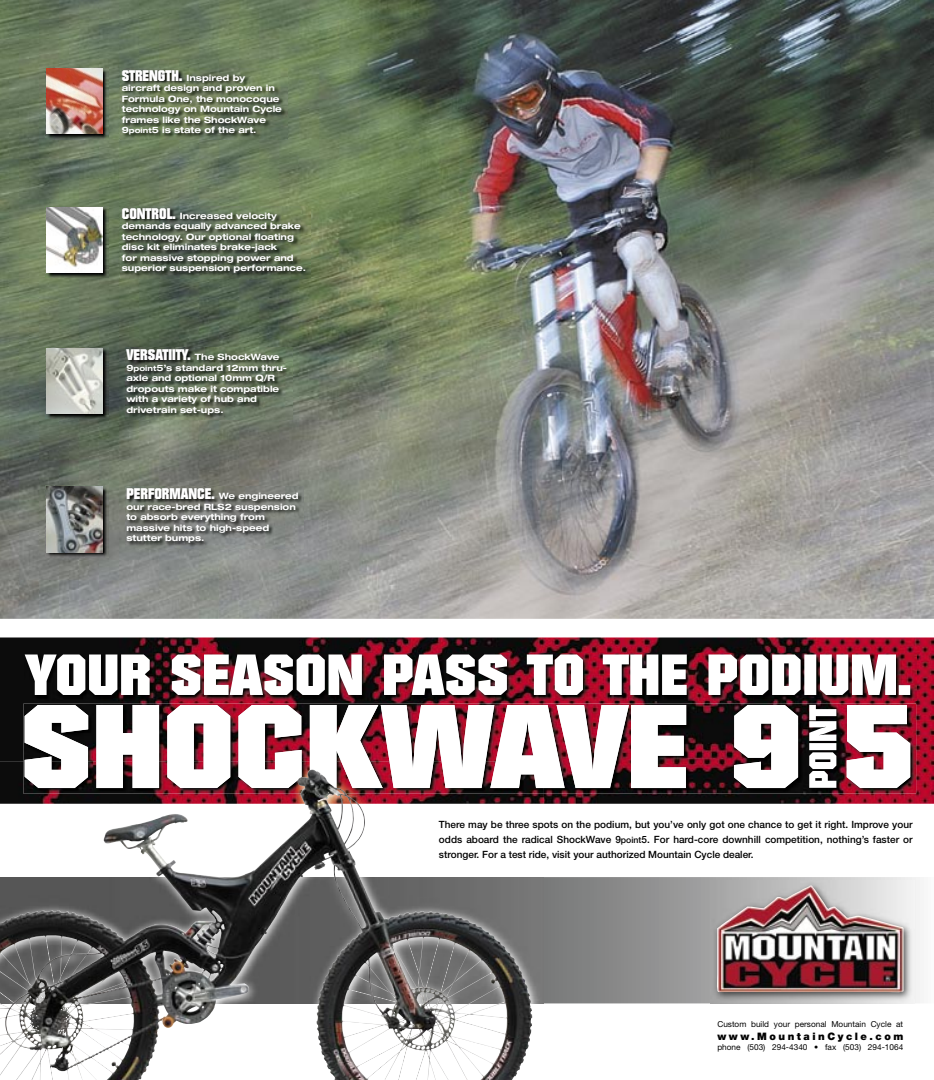
<style>
.page{position:relative;width:934px;height:1080px;background:#fff}
.page>*{position:absolute;margin:0;border:0;box-sizing:border-box;transform-origin:0 0}
.t1{font:15px "Diamond";color:#fff}
.t2{font:900 10.25px "Helvetica Neue";letter-spacing:.245em;color:#000}
.t3{font:500 10px/15px "Helvetica Neue";color:#000;text-align:justify}
.t4{font:700 expanded 8.75px/10.5px "Helvetica Neue";color:#fff}
.t5{font:8.25px "Helvetica Neue";color:#000}
.s1{font-family:"Diamond";font-weight:400;font-stretch:normal;font-size:15px}
.s2{font-size:7.5px}
.s3{font-family:"Helvetica Neue";font-weight:700;font-stretch:expanded;font-size:8.75px}
.s4{font-size:8.75px}
</style>
<div class="page">
<svg style="left:544px;top:877px;width:376px;height:126px;background:#909191"></svg>
<img style="left:0;top:638px;width:934px;height:166px">
<img style="left:711px;top:880px;width:203px;height:123px">
<img style="left:716px;top:886px;width:187px;height:107px">
<img style="left:0;top:0;width:934px;height:619px">
<img style="left:46px;top:347px;width:62px;height:72px">
<img style="left:47px;top:348px;width:56px;height:65px">
<img style="left:46px;top:486px;width:62px;height:72px">
<img style="left:47px;top:487px;width:56px;height:65px">
<img style="left:45px;top:68px;width:64px;height:71px">
<img style="left:47px;top:69px;width:56px;height:65px">
<img style="left:23px;top:704px;width:893px;height:90px">
<svg style="left:25px;top:705px;width:885px;height:83px"></svg>
<svg style="left:809px;top:705px;width:27px;height:83px"></svg>
<img style="left:24px;top:653px;width:892px;height:48px">
<svg style="left:25px;top:655px;width:885px;height:40px"></svg>
<img style="left:0;top:761px;width:544px;height:319px">
<img style="left:0;top:877px;width:544px;height:126px">
<img style="left:23px;top:761px;width:521px;height:33px">
<img style="left:25px;top:761px;width:519px;height:27px">
<img style="left:297px;top:769px;width:221px;height:196px">
<img style="left:46px;top:206px;width:62px;height:72px">
<img style="left:47px;top:207px;width:56px;height:65px">
<img style="left:121px;top:68px;width:166px;height:72px">
<img style="left:121px;top:206px;width:190px;height:72px">
<img style="left:125px;top:348px;width:167px;height:72px">
<img style="left:125px;top:487px;width:178px;height:62px">
<p class="t4" style="left:122px;top:72px;width:162px"><span class="s1">STRENGTH.</span> Inspired by aircraft design and proven in<br>Formula One, the monocoque technology on Mountain Cycle frames like the ShockWave<br>9<span class="s2">point</span>5 is state of the art.</p>
<p class="t4" style="left:122px;top:210px;width:186px"><span class="s1">CONTROL.</span> Increased velocity demands equally advanced brake technology. Our optional floating disc kit eliminates brake-jack<br>for massive stopping power and superior suspension performance.</p>
<p class="t4" style="left:126px;top:351px;width:162px"><span class="s1">VERSATIITY.</span> The ShockWave<br>9<span class="s2">point</span>5’s standard 12mm thru&shy;axle and optional 10mm Q/R dropouts make it compatible with a variety of hub and drivetrain set-ups.</p>
<h1 class="t1" style="left:126px;top:487px;width:174px">PERFORMANCE. <span class="s3">We engineered</span></h1>
<p class="t4" style="left:126px;top:501px;width:171px">our race-bred RLS2 suspension to absorb everything from massive hits to high-speed stutter bumps.</p>
<p class="t3" style="left:439px;top:817px;width:475px">There may be three spots on the podium, but you’ve only got one chance to get it right. Improve your odds aboard the radical ShockWave 9<span class="s4">point</span>5. For hard-core downhill competition, nothing’s faster or stronger. For a test ride, visit your authorized Mountain Cycle dealer.</p>
<p class="t5" style="left:717px;top:1020px;width:187px">Custom build your personal Mountain Cycle at</p>
<p class="t2" style="left:717px;top:1030px;width:187px">www.MountainCycle.com</p>
<p class="t5" style="left:717px;top:1042px;width:187px">phone (503) 294-4340 • fax (503) 294-1064</p>
</div>
